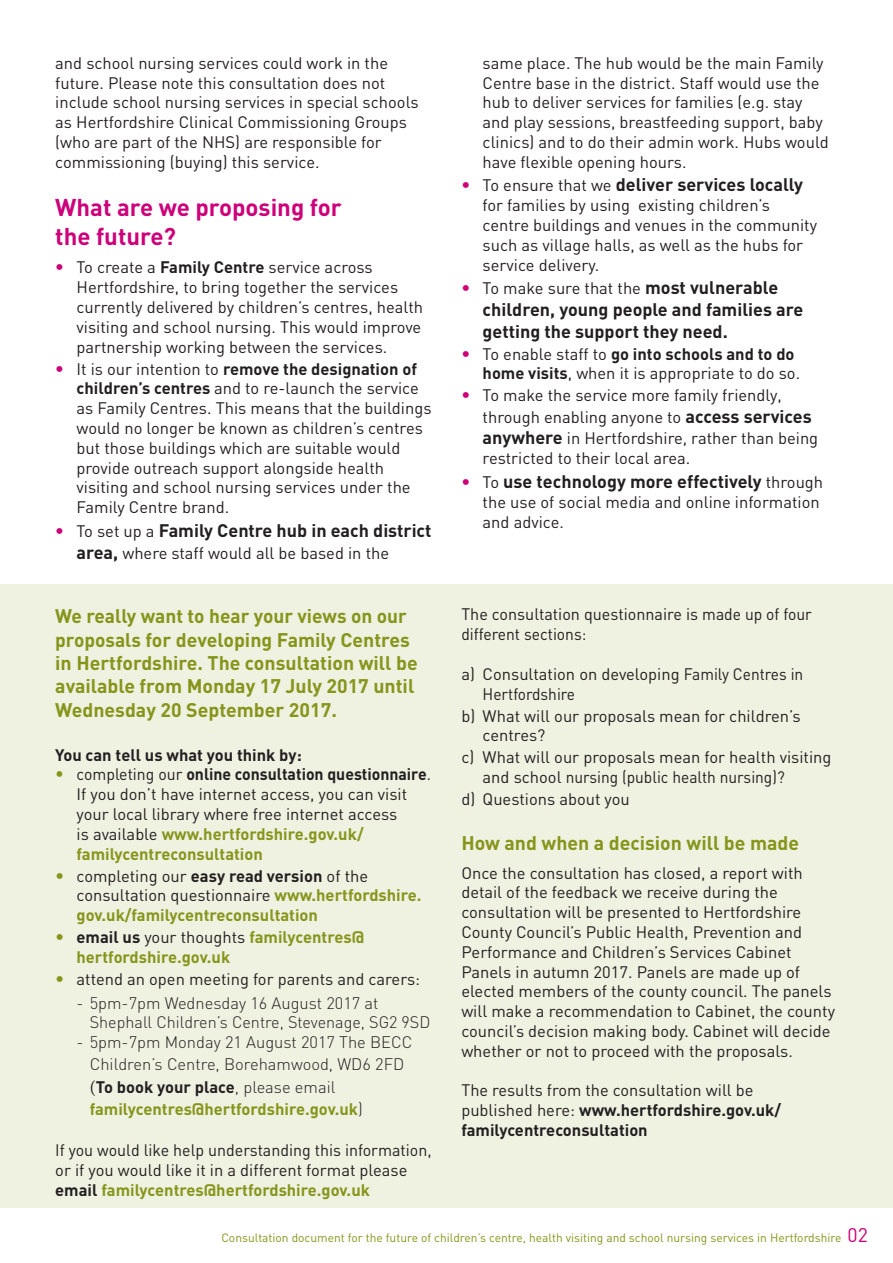
<style>
.page{position:relative;width:893px;height:1263px;background:#fff}
.page>*{position:absolute;margin:0;border:0;box-sizing:border-box;transform-origin:0 0}
.header_prink{font:700 24px/28.8px "DIN";color:#cd007a}
.body{font:700 19.5px/23.4px "DIN";color:#86951a}
.t1{font:700 18px/21.6px "DIN";color:#231f20}
.body-2{font:16.5px/19.8px "DIN";color:#231f20}
.t2{font:700 16.5px/19.8px "DIN";color:#86951a}
.body-3{font:16.5px/19.8px "DIN";color:#231f20;scale:.96 1}
.t3{font:300 16.5px/19.8px "DIN";color:#231f20}
.body-4{font:700 16.5px "DIN";color:#231f20}
.t4{font:12px "DIN";color:#86951a}
.s1{font-weight:700;font-size:18px;color:#cd007a}
.s2{font-weight:700}
.s3{color:#cd007a}
.s4{font-weight:400;font-size:16.5px}
.s5{font-weight:700;font-size:18px}
.s6{font-weight:500;font-size:18px;color:#86951a}
.s7{font-weight:700;color:#86951a}
.s8{font-weight:500;font-size:18px}
.s9{font-weight:400;color:#231f20}
.s10{color:#231f20}
.s11{font-family:"Minion Pro";font-weight:400;font-size:18px;color:#231f20}
.s12{font-weight:300;color:#231f20}
.s13{font-size:19.5px;color:#cd007a}
</style>
<div class="page">
<div style="left:0;top:584px;width:893px;height:624px;background:#eff1e1"></div>
<p class="body-2" style="left:55px;top:53px;width:365px">and school nursing services could work in the future. Please note this consultation does not include school nursing services in special schools as Hertfordshire Clinical Commissioning Groups (who are part of the NHS) are responsible for commissioning (buying) this service.</p>
<p class="header_prink" style="left:55px;top:192px;width:288px">What are we proposing for the future?</p>
<p class="body-2" style="left:77px;top:257px;width:348px;text-indent:-21px"><span class="s1">•</span> To create a <span class="s2">Family Centre</span> service across Hertfordshire, to bring together the services currently delivered by children’s centres, health visiting and school nursing. This would improve partnership working between the services.</p>
<p class="body-2" style="left:77px;top:358px;width:356px;text-indent:-21px"><span class="s1">•</span> It is our intention to <span class="s2">remove the designation of children’s centres</span> and to re-launch the service as Family Centres. This means that the buildings would no longer be known as children’s centres but those buildings which are suitable would provide outreach support alongside health visiting and school nursing services under the Family Centre brand.</p>
<p class="t1" style="left:55px;top:519px;width:378px"><span class="s3">•</span> <span class="s4">To set up a</span> Family Centre hub in each district</p>
<p class="body-2" style="left:77px;top:542px;width:314px"><span class="s5">area,</span> where staff would all be based in the</p>
<p class="body" style="left:55px;top:603px;width:364px">We really want to hear your views on our proposals for developing Family Centres in Hertfordshire. The consultation will be available from Monday 17 July 2017 until Wednesday 20 September 2017.</p>
<p class="body-4" style="left:55px;top:744px;width:248px">You can tell us what you think by:</p>
<p class="body-3" style="left:77px;top:764px;width:371px;text-indent:-21px"><span class="s6">•</span> completing our <span class="s2">online consultation questionnaire</span>.<br>If you don’t have internet access, you can visit your local library where free internet access<br>is available <span class="s7">www.hertfordshire.gov.uk/ familycentreconsultation</span></p>
<p class="t2" style="left:77px;top:865px;width:346px;text-indent:-21px"><span class="s8">•</span> <span class="s9">completing our</span> <span class="s10">easy read version</span> <span class="s9">of the consultation questionnaire</span> www.hertfordshire. gov.uk/familycentreconsultation</p>
<p class="t2" style="left:77px;top:926px;width:289px;text-indent:-21px"><span class="s8">•</span> <span class="s10">email us</span> <span class="s9">your thoughts</span> familycentres@ hertfordshire.gov.uk</p>
<p class="body-2" style="left:55px;top:968px;width:366px"><span class="s6">•</span> attend an open meeting for parents and carers:</p>
<p class="t3" style="left:90px;top:992px;width:342px;text-indent:-13px">- 5pm-7pm Wednesday 16 August 2017 at<br>Shephall Children’s Centre, Stevenage, SG2 9SD</p>
<p class="t3" style="left:77px;top:1031px;width:337px;line-height:21.6px;text-align:center">- 5pm-7pm Monday 21 August 2017 The BECC<br>Children’s Centre, Borehamwood, WD6 2FD</p>
<p class="t2" style="left:90px;top:1076px;width:275px;line-height:21.6px"><span class="s11">(</span><span class="s10">To book your place</span><span class="s12">, please email </span>familycentres@hertfordshire.gov.uk<span class="s12">)</span></p>
<p class="body-2" style="left:55px;top:1140px;width:378px">If you would like help understanding this information, or if you would like it in a different format please <span class="s2">email</span> <span class="s7">familycentres@hertfordshire.gov.uk</span></p>
<p class="body-2" style="left:483px;top:53px;width:348px">same place. The hub would be the main Family Centre base in the district. Staff would use the hub to deliver services for families (e.g. stay and play sessions, breastfeeding support, baby clinics) and to do their admin work. Hubs would have flexible opening hours.</p>
<p class="t1" style="left:461px;top:173px;width:343px"><span class="s3">•</span> <span class="s4">To ensure that we</span> deliver services locally</p>
<p class="body-2" style="left:483px;top:195px;width:336px">for families by using existing children’s centre buildings and venues in the community such as village halls, as well as the hubs for service delivery.</p>
<p class="body-2" style="left:461px;top:278px;width:318px"><span class="s1">•</span> To make sure that the <span class="s5">most vulnerable</span></p>
<p class="t1" style="left:483px;top:298px;width:322px">children, young people and families are getting the support they need.</p>
<p class="body-2" style="left:483px;top:343px;width:319px;text-indent:-21px"><span class="s1">•</span> To enable staff to <span class="s2">go into schools and to do home visits</span>, when it is appropriate to do so.</p>
<p class="body-2" style="left:483px;top:384px;width:337px;line-height:21.6px;text-indent:-21px"><span class="s1">•</span> To make the service more family friendly, through enabling anyone to <span class="s5">access services anywhere</span> in Hertfordshire, rather than being</p>
<p class="body-2" style="left:483px;top:448px;width:209px">restricted to their local area.</p>
<p class="t1" style="left:461px;top:470px;width:363px"><span class="s3">•</span> <span class="s4">To</span> use technology more effectively <span class="s4">through</span></p>
<p class="body-2" style="left:483px;top:492px;width:339px">the use of social media and online information and advice.</p>
<p class="body-2" style="left:461px;top:604px;width:352px">The consultation questionnaire is made up of four different sections:</p>
<p class="body-2" style="left:483px;top:664px;width:322px;text-indent:-21px">a) Consultation on developing Family Centres in<br>Hertfordshire</p>
<p class="body-2" style="left:483px;top:705px;width:319px;text-indent:-21px">b) What will our proposals mean for children’s centres?</p>
<p class="body-2" style="left:483px;top:747px;width:350px;text-indent:-21px">c) What will our proposals mean for health visiting and school nursing (public health nursing)?</p>
<p class="body-2" style="left:461px;top:789px;width:170px">d) Questions about you</p>
<p class="body" style="left:461px;top:831px;width:339px">How and when a decision will be made</p>
<p class="body-2" style="left:461px;top:862px;width:375px">Once the consultation has closed, a report with detail of the feedback we receive during the consultation will be presented to Hertfordshire County Council’s Public Health, Prevention and Performance and Children’s Services Cabinet Panels in autumn 2017. Panels are made up of elected members of the county council. The panels will make a recommendation to Cabinet, the county council’s decision making body. Cabinet will decide whether or not to proceed with the proposals.</p>
<p class="body-2" style="left:461px;top:1080px;width:321px">The results from the consultation will be published here: <span class="s2">www.hertfordshire.gov.uk/ familycentreconsultation</span></p>
<p class="t4" style="left:221px;top:1230px;width:648px">Consultation document for the future of children’s centre, health visiting and school nursing services in Hertfordshire <span class="s13">02</span></p>
</div>
